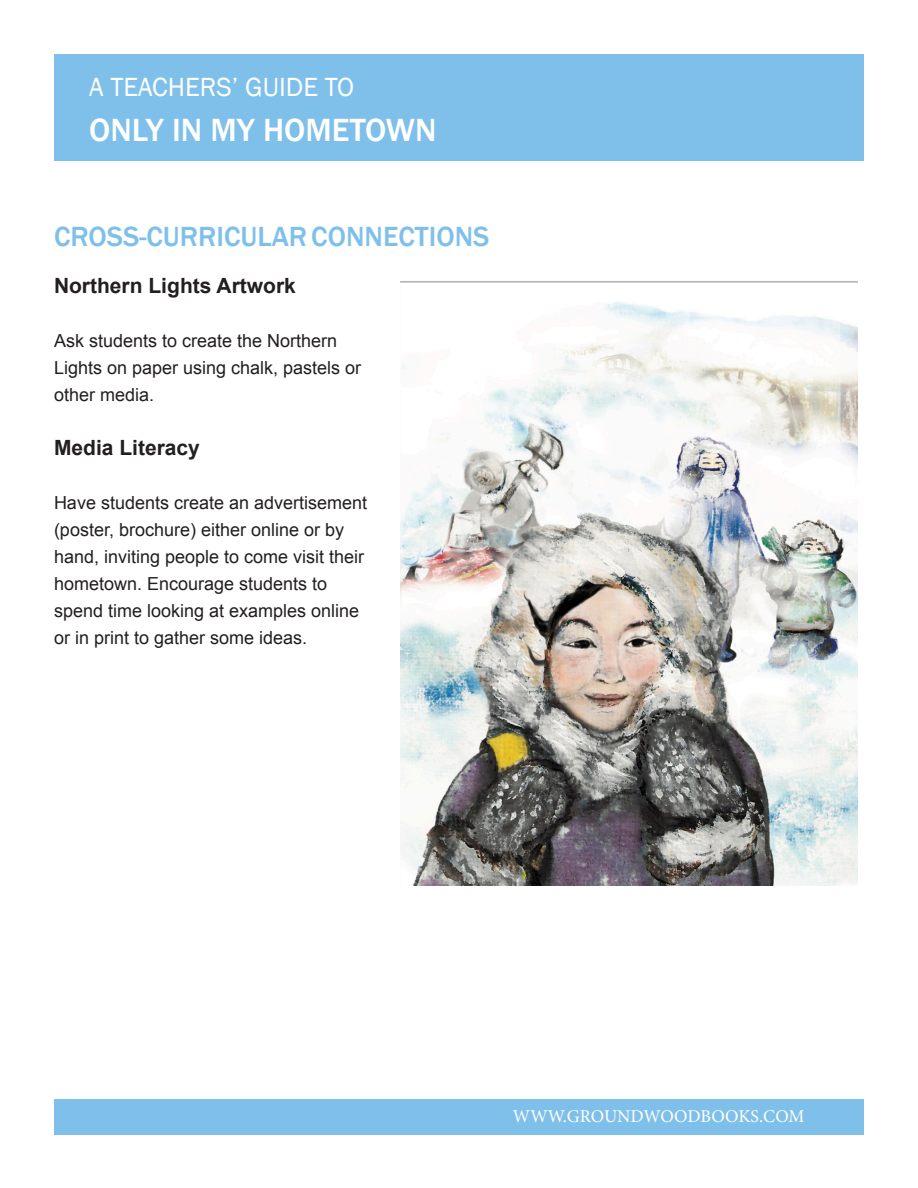
<style>
.page{position:relative;width:918px;height:1188px;background:#fff}
.page>*{position:absolute;margin:0;border:0;box-sizing:border-box;transform-origin:0 0}
.t1{font:500 33px "Franklin Gothic";color:#fff}
.t2{font:500 28.5px "Franklin Gothic";color:#7fc0ea}
.t3{font:27px "Franklin Gothic";color:#fff}
.t4{font:700 21px "Arial";color:#231f20}
.t5{font:18px/27px "Arial";color:#231f20}
.t6{font:18px "Minion Pro";color:#fff}
</style>
<div class="page">
<div style="left:54px;top:55px;width:810px;height:106px;background:#7fc0ea"></div>
<div style="left:54px;top:1099px;width:810px;height:36px;background:#7fc0ea"></div>
<img style="left:401px;top:281px;width:457px;height:605px">
<p class="t3" style="left:89px;top:70px;width:267px">A TEACHERS’ GUIDE TO</p>
<p class="t1" style="left:89px;top:109px;width:349px">ONLY IN MY HOMETOWN</p>
<p class="t2" style="left:54px;top:219px;width:437px">CROSS-CURRICULAR CONNECTIONS</p>
<p class="t4" style="left:54px;top:271px;width:243px">Northern Lights Artwork</p>
<p class="t5" style="left:54px;top:327px;width:309px">Ask students to create the Northern<br>Lights on paper using chalk, pastels or other media.</p>
<p class="t4" style="left:54px;top:433px;width:147px">Media Literacy</p>
<p class="t5" style="left:54px;top:489px;width:315px">Have students create an advertisement (poster, brochure) either online or by hand, inviting people to come visit their hometown. Encourage students to spend time looking at examples online or in print to gather some ideas.</p>
<p class="t6" style="left:513px;top:1105px;width:293px">WWW.GROUNDWOODBOOKS.COM</p>
</div>
